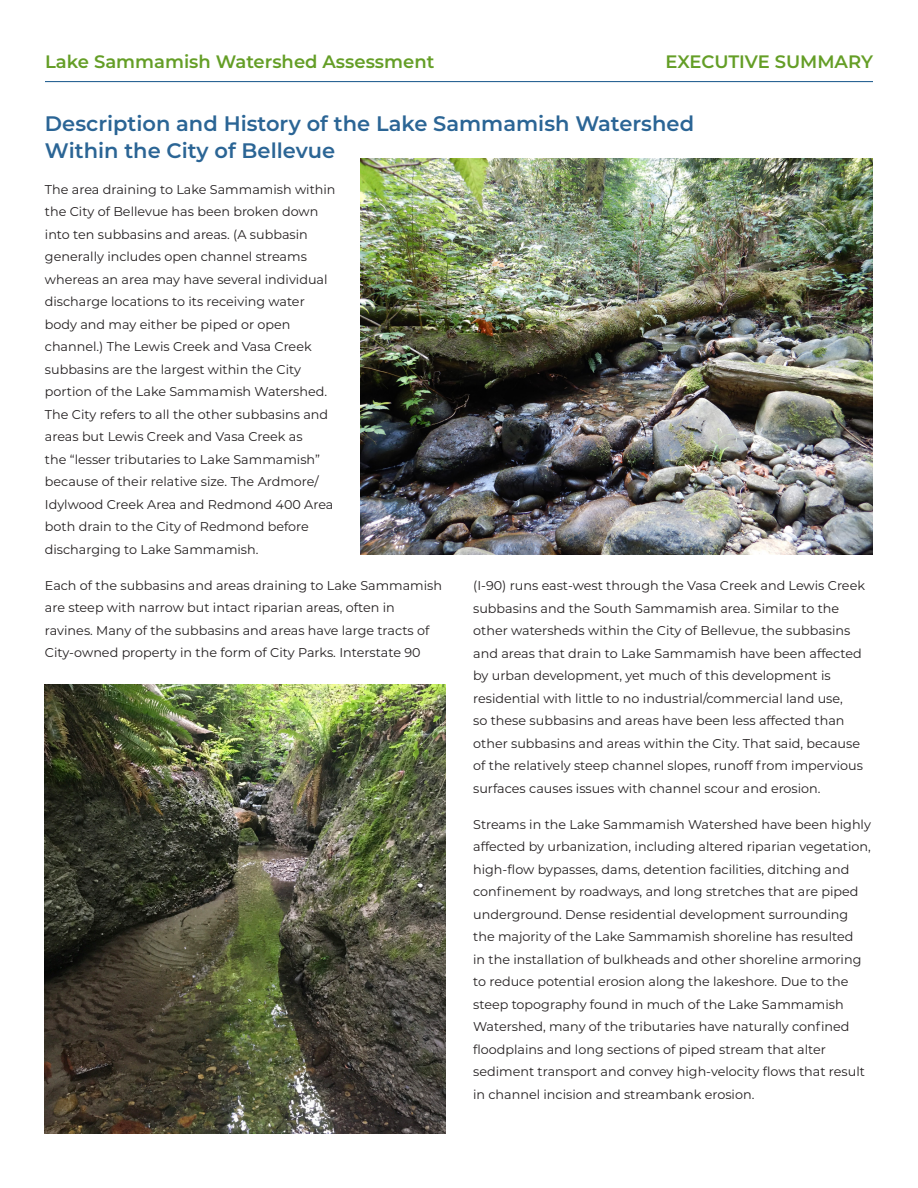
<style>
.page{position:relative;width:918px;height:1188px;background:#fff}
.page>*{position:absolute;margin:0;border:0;box-sizing:border-box;transform-origin:0 0}
.t1{font:600 21px/27px "Montserrat";color:#2b6595}
.t2{font:600 18px "Montserrat";color:#649e26}
.t3{font:12.75px/22.5px "Montserrat";color:#231f20}
</style>
<div class="page">
<hr style="left:45px;top:81px;width:828px;height:1px;background:#2b6595">
<img style="left:360px;top:158px;width:513px;height:396px">
<img style="left:45px;top:684px;width:401px;height:450px">
<h2 class="t2" style="left:45px;top:48px;width:391px">Lake Sammamish Watershed Assessment</h2>
<h2 class="t2" style="left:665px;top:48px;width:209px">EXECUTIVE SUMMARY</h2>
<h1 class="t1" style="left:45px;top:109px;width:651px">Description and History of the Lake Sammamish Watershed<br>Within the City of Bellevue</h1>
<p class="t3" style="left:45px;top:177px;width:292px">The area draining to Lake Sammamish within the City of Bellevue has been broken down into ten subbasins and areas. (A subbasin generally includes open channel streams whereas an area may have several individual discharge locations to its receiving water body and may either be piped or open channel.) The Lewis Creek and Vasa Creek subbasins are the largest within the City portion of the Lake Sammamish Watershed.<br>The City refers to all the other subbasins and areas but Lewis Creek and Vasa Creek as<br>the “lesser tributaries to Lake Sammamish” because of their relative size. The Ardmore/ Idylwood Creek Area and Redmond 400 Area both drain to the City of Redmond before discharging to Lake Sammamish.</p>
<p class="t3" style="left:45px;top:573px;width:399px">Each of the subbasins and areas draining to Lake Sammamish are steep with narrow but intact riparian areas, often in ravines. Many of the subbasins and areas have large tracts of City-owned property in the form of City Parks. Interstate 90</p>
<p class="t3" style="left:473px;top:574px;width:393px">(I-90) runs east-west through the Vasa Creek and Lewis Creek subbasins and the South Sammamish area. Similar to the other watersheds within the City of Bellevue, the subbasins and areas that drain to Lake Sammamish have been affected by urban development, yet much of this development is residential with little to no industrial/commercial land use,<br>so these subbasins and areas have been less affected than other subbasins and areas within the City. That said, because of the relatively steep channel slopes, runoff from impervious surfaces causes issues with channel scour and erosion.</p>
<p class="t3" style="left:473px;top:812px;width:399px">Streams in the Lake Sammamish Watershed have been highly affected by urbanization, including altered riparian vegetation, high-flow bypasses, dams, detention facilities, ditching and confinement by roadways, and long stretches that are piped underground. Dense residential development surrounding the majority of the Lake Sammamish shoreline has resulted<br>in the installation of bulkheads and other shoreline armoring to reduce potential erosion along the lakeshore. Due to the steep topography found in much of the Lake Sammamish Watershed, many of the tributaries have naturally confined floodplains and long sections of piped stream that alter sediment transport and convey high-velocity flows that result in channel incision and streambank erosion.</p>
</div>
